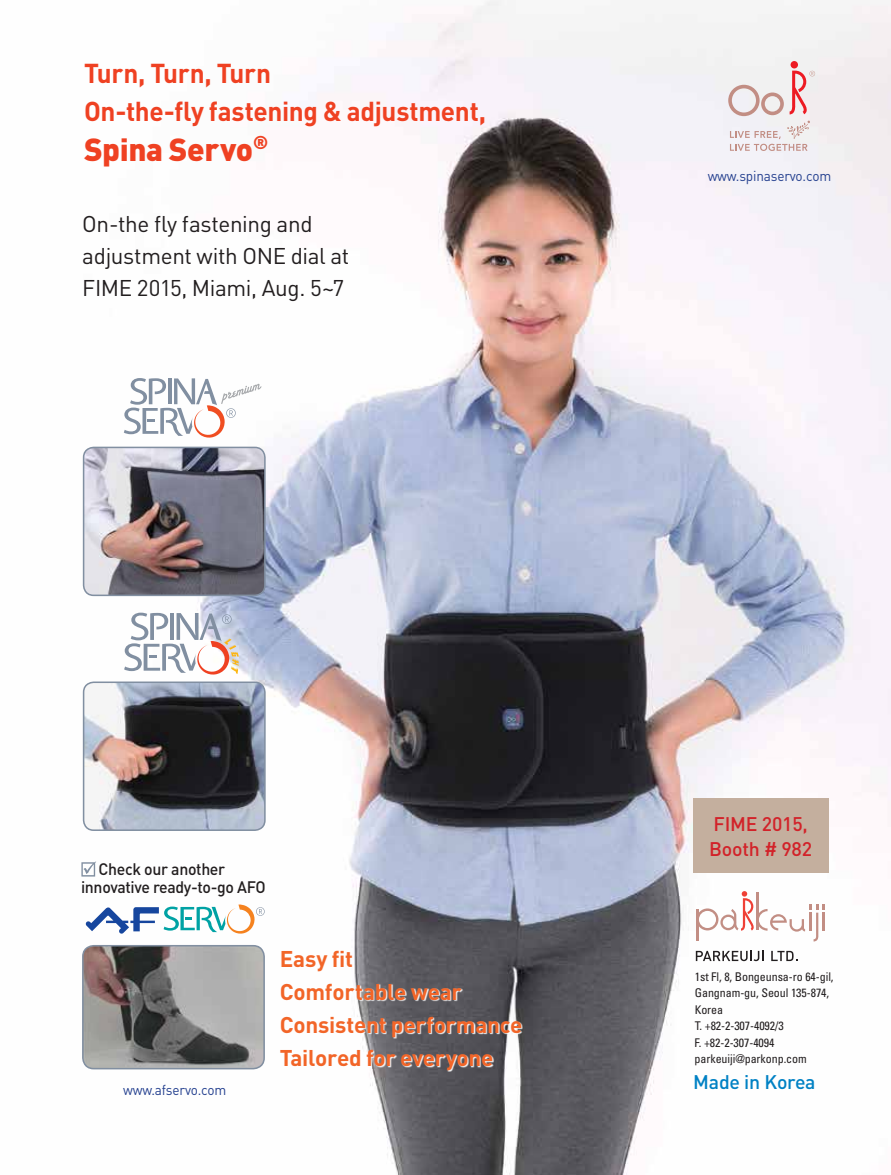
<style>
.page{position:relative;width:891px;height:1175px;background:#fff}
.page>*{position:absolute;margin:0;border:0;box-sizing:border-box;transform-origin:0 0}
.t1{font:900 31.5px "DIN";letter-spacing:-.01em;color:#ef4122}
.t2{font:700 27px/37.2px "DIN";letter-spacing:-.01em;color:#ef4122}
.t3{font:22.5px/31.5px "DIN";letter-spacing:-.02em;color:#221e1f}
.t4{font:700 22.5px/33px "DIN";letter-spacing:-.01em;color:#f26528}
.t5{font:500 19.5px/25.5px "DIN";letter-spacing:-.01em;color:#d22229}
.t6{font:500 19.5px "DIN";letter-spacing:-.01em;color:#0081c4}
.t7{font:500 16.5px/18px "DIN";letter-spacing:-.025em;color:#221e1f;scale:.96 1}
.t8{font:14.25px "DIN";letter-spacing:-.01em;color:#24408f;scale:.95 1}
.t9{font:condensed 12px/16.5px "Univers";letter-spacing:-.01em;color:#221e1f}
</style>
<div class="page">
<img style="left:81px;top:0;width:810px;height:1174px">
<img style="left:84px;top:447px;width:181px;height:148px">
<div style="left:83px;top:446px;width:183px;height:150px;border:2px solid #818fa1;border-radius:10px"></div>
<img style="left:84px;top:682px;width:181px;height:148px">
<div style="left:83px;top:681px;width:183px;height:150px;border:2px solid #818fa1;border-radius:10px"></div>
<svg style="left:124px;top:378px;width:138px;height:60px"></svg>
<svg style="left:86px;top:904px;width:179px;height:30px"></svg>
<img style="left:83px;top:945px;width:181px;height:123px">
<div style="left:82px;top:945px;width:183px;height:124px;border:2px solid #818fa1;border-radius:11px"></div>
<svg style="left:124px;top:612px;width:115px;height:63px"></svg>
<div style="left:281px;top:950px;width:242px;height:121px;background:#fff;opacity:.95"></div>
<hr style="left:696px;top:909px;width:3px;height:32px;background:#c28e84">
<svg style="left:697px;top:891px;width:128px;height:50px"></svg>
<svg style="left:696px;top:950px;width:67px;height:11px"></svg>
<svg style="left:771px;top:950px;width:26px;height:11px"></svg>
<div style="left:791px;top:61px;width:7px;height:7px;background:#ed1b23;border-radius:50%"></div>
<svg style="left:728px;top:71px;width:87px;height:80px"></svg>
<div style="left:693px;top:797px;width:135px;height:75px;background:#c4af9e"></div>
<svg style="left:81px;top:861px;width:15px;height:15px"></svg>
<h2 class="t2" style="left:84px;top:54px;width:404px">Turn, Turn, Turn<br>On-the-fly fastening &amp; adjustment,</h2>
<h1 class="t1" style="left:84px;top:128px;width:186px">Spina Servo<sup>®</sup></h1>
<h3 class="t3" style="left:82px;top:208px;width:269px">On-the fly fastening and adjustment with ONE dial at<br>FIME 2015, Miami, Aug. 5~7</h3>
<p class="t8" style="left:708px;top:167px;width:132px">www.spinaservo.com</p>
<h3 class="t7" style="left:81px;top:859px;width:194px;text-indent:17px">Check our another innovative ready-to-go AFO</h3>
<p class="t8" style="left:123px;top:1080px;width:110px">www.afservo.com</p>
<h3 class="t4" style="left:280px;top:941px;width:244px">Easy fit<br>Comfortable wear<br>Consistent performance<br>Tailored for everyone</h3>
<h3 class="t5" style="left:709px;top:810px;width:104px">FIME 2015,<br>Booth # 982</h3>
<p class="t9" style="left:695px;top:968px;width:141px">1st Fl, 8, Bongeunsa-ro 64-gil,<br>Gangnam-gu, Seoul 135-874,<br>Korea<br>T. +82-2-307-4092/3<br>F. +82-2-307-4094 parkeuiji@parkonp.com</p>
<h3 class="t6" style="left:693px;top:1070px;width:124px">Made in Korea</h3>
</div>
